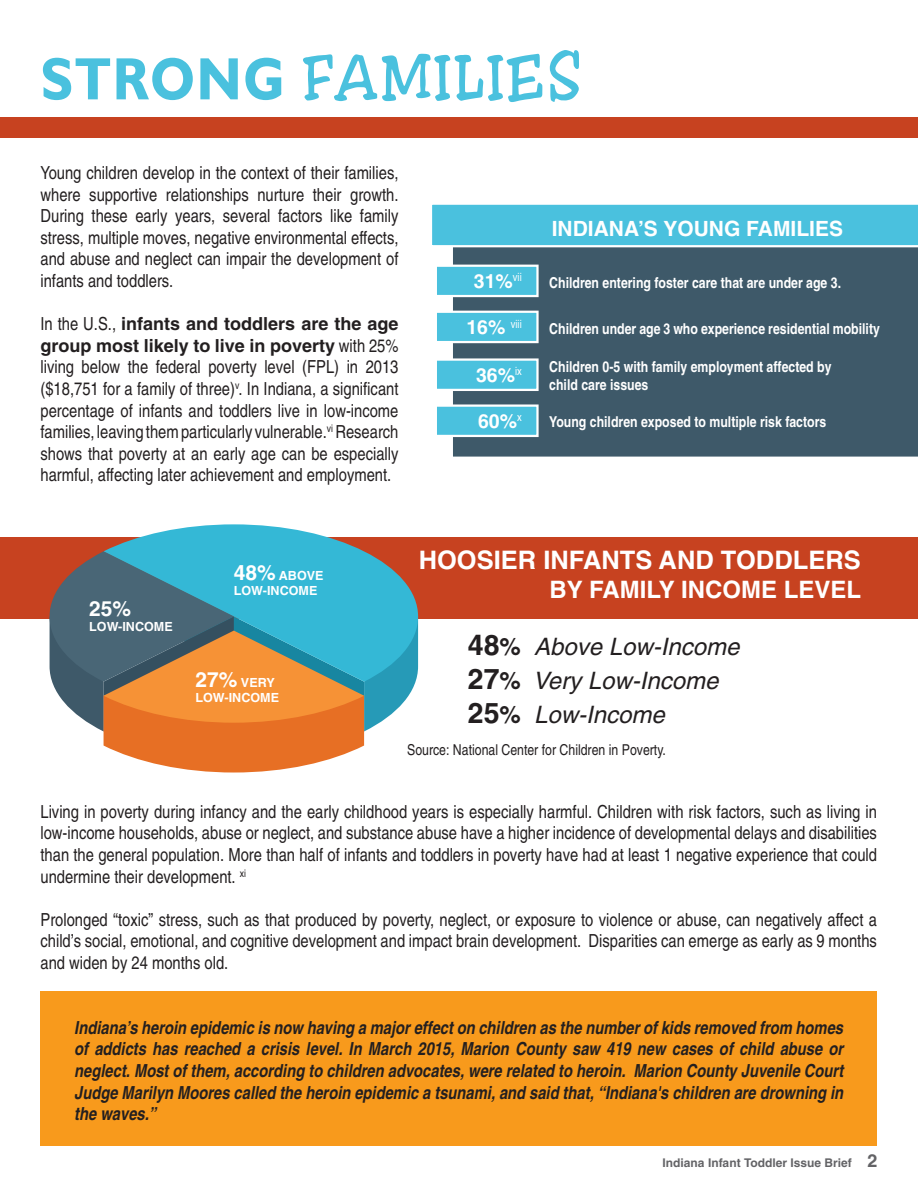
<style>
.page{position:relative;width:918px;height:1188px;background:#fff}
.page>*{position:absolute;margin:0;border:0;box-sizing:border-box;transform-origin:0 0}
.t1{font:60px "Toledo";letter-spacing:.08em;color:#4ac1de;scale:.91 1}
.t2{font:700 25.5px "Helvetica";color:#fff}
.t3{font:italic 24px/34.2px "Helvetica";color:#231f20}
.t4{font:700 24px "Helvetica";color:#fff}
.t5{font:700 21px "Helvetica";color:#fff}
.t6{font:700 19.5px "Helvetica";color:#fff}
.t7{font:condensed 18px/21.6px "Helvetica";color:#231f20;text-align:justify}
.t8{font:italic 700 condensed 18px/21.6px "Helvetica";color:#231f20;text-align:justify}
.t9{font:700 condensed 15px/18px "Helvetica";color:#fff}
.t10{font:condensed 15px "Helvetica";color:#231f20}
.t11{font:700 12.6px/15.1px "Helvetica";color:#fff}
.t12{font:700 12px "Helvetica";color:#636366}
.t13{font:condensed 11.4px "Helvetica";color:#fff}
.s1{font-family:"Humanist 521 BT";font-weight:700}
.s2{font-weight:700;font-stretch:normal}
.s3{font-weight:700;font-stretch:normal;font-size:19.5px}
.s4{font-size:21px}
.s5{font-weight:700;font-style:normal;font-size:28.5px}
.s6{font-weight:700;font-style:normal}
.s7{font-size:18px}
</style>
<div class="page">
<div style="left:0;top:537px;width:918px;height:81px;background:#c74220"></div>
<div style="left:40px;top:992px;width:838px;height:154px;background:#f89a1c"></div>
<div style="left:453px;top:247px;width:465px;height:210px;background:#3e5969"></div>
<div style="left:435px;top:265px;width:104px;height:32px;background:#4ac1de;border:2px solid #fff"></div>
<div style="left:435px;top:311px;width:104px;height:32px;background:#4ac1de;border:2px solid #fff"></div>
<div style="left:435px;top:358px;width:104px;height:33px;background:#4ac1de;border:2px solid #fff"></div>
<div style="left:435px;top:404px;width:104px;height:33px;background:#4ac1de;border:2px solid #fff"></div>
<div style="left:432px;top:204px;width:486px;height:42px;background:#4ac1de"></div>
<div style="left:0;top:117px;width:918px;height:20px;background:#c74220"></div>
<svg style="left:104px;top:524px;width:259px;height:27px;fill:#34b8d6"></svg>
<svg style="left:50px;top:551px;width:368px;height:222px;background:#8c9586"></svg>
<h1 class="t1" style="left:40px;top:40px;width:596px"><span class="s1">STRONG</span> FAMILIES</h1>
<p class="t7" style="left:40px;top:162px;width:360px">Young children develop in the context of their families, where supportive relationships nurture their growth.<br>During these early years, several factors like family stress, multiple moves, negative environmental effects, and abuse and neglect can impair the development of infants and toddlers.</p>
<p class="t7" style="left:40px;top:313px;width:360px">In the U.S., <span class="s2">infants and toddlers are the age group most likely to live in poverty</span> with 25% living below the federal poverty level (FPL) in 2013 ($18,751 for a family of three)<sup>v</sup>. In Indiana, a significant percentage of infants and toddlers live in low-income families, leaving them particularly vulnerable.<sup>vi</sup> Research shows that poverty at an early age can be especially harmful, affecting later achievement and employment.</p>
<p class="t5" style="left:552px;top:216px;width:293px">INDIANA’S YOUNG FAMILIES</p>
<p class="t6" style="left:474px;top:269px;width:49px">31%<sup>vii</sup></p>
<p class="t9" style="left:549px;top:273px;width:293px">Children entering foster care that are under age 3.</p>
<p class="t13" style="left:466px;top:317px;width:57px"><span class="s3">16%</span> viii</p>
<p class="t9" style="left:549px;top:319px;width:332px">Children under age 3 who experience residential mobility</p>
<p class="t6" style="left:476px;top:363px;width:47px">36%<sup>ix</sup></p>
<p class="t9" style="left:549px;top:358px;width:284px">Children 0-5 with family employment affected by child care issues</p>
<p class="t6" style="left:478px;top:409px;width:45px">60%<sup>x</sup></p>
<p class="t9" style="left:549px;top:413px;width:279px">Young children exposed to multiple risk factors</p>
<p class="t5" style="left:89px;top:595px;width:43px">25%</p>
<p class="t11" style="left:89px;top:619px;width:85px">LOW-INCOME</p>
<p class="t11" style="left:234px;top:568px;width:91px"><span class="s4">48%</span> ABOVE<br>LOW-INCOME</p>
<p class="t11" style="left:195px;top:675px;width:85px"><span class="s4">27%</span> VERY<br>LOW-INCOME</p>
<h2 class="t2" style="left:419px;top:544px;width:444px">HOOSIER INFANTS AND TODDLERS</h2>
<h3 class="t4" style="left:550px;top:575px;width:313px">BY FAMILY INCOME LEVEL</h3>
<h3 class="t3" style="left:468px;top:629px;width:273px"><span class="s5">48</span><span class="s6">%</span> Above Low-Income<br><span class="s5">27</span><span class="s6">%</span> Very Low-Income<br><span class="s5">25</span><span class="s6">%</span> Low-Income</h3>
<p class="t10" style="left:407px;top:741px;width:260px">Source: National Center for Children in Poverty.</p>
<p class="t7" style="left:40px;top:801px;width:838px">Living in poverty during infancy and the early childhood years is especially harmful. Children with risk factors, such as living in low-income households, abuse or neglect, and substance abuse have a higher incidence of developmental delays and disabilities than the general population. More than half of infants and toddlers in poverty have had at least 1 negative experience that could undermine their development. <sup>xi</sup></p>
<p class="t7" style="left:40px;top:909px;width:838px">Prolonged “toxic” stress, such as that produced by poverty, neglect, or exposure to violence or abuse, can negatively affect a child’s social, emotional, and cognitive development and impact brain development. Disparities can emerge as early as 9 months and widen by 24 months old.</p>
<p class="t8" style="left:74px;top:1016px;width:771px">Indiana’s heroin epidemic is now having a major effect on children as the number of kids removed from homes of addicts has reached a crisis level. In March 2015, Marion County saw 419 new cases of child abuse or neglect. Most of them, according to children advocates, were related to heroin. Marion County Juvenile Court Judge Marilyn Moores called the heroin epidemic a tsunami, and said that, “Indiana's children are drowning in the waves.”</p>
<p class="t12" style="left:663px;top:1155px;width:216px">Indiana Infant Toddler Issue Brief <span class="s7">2</span></p>
</div>
